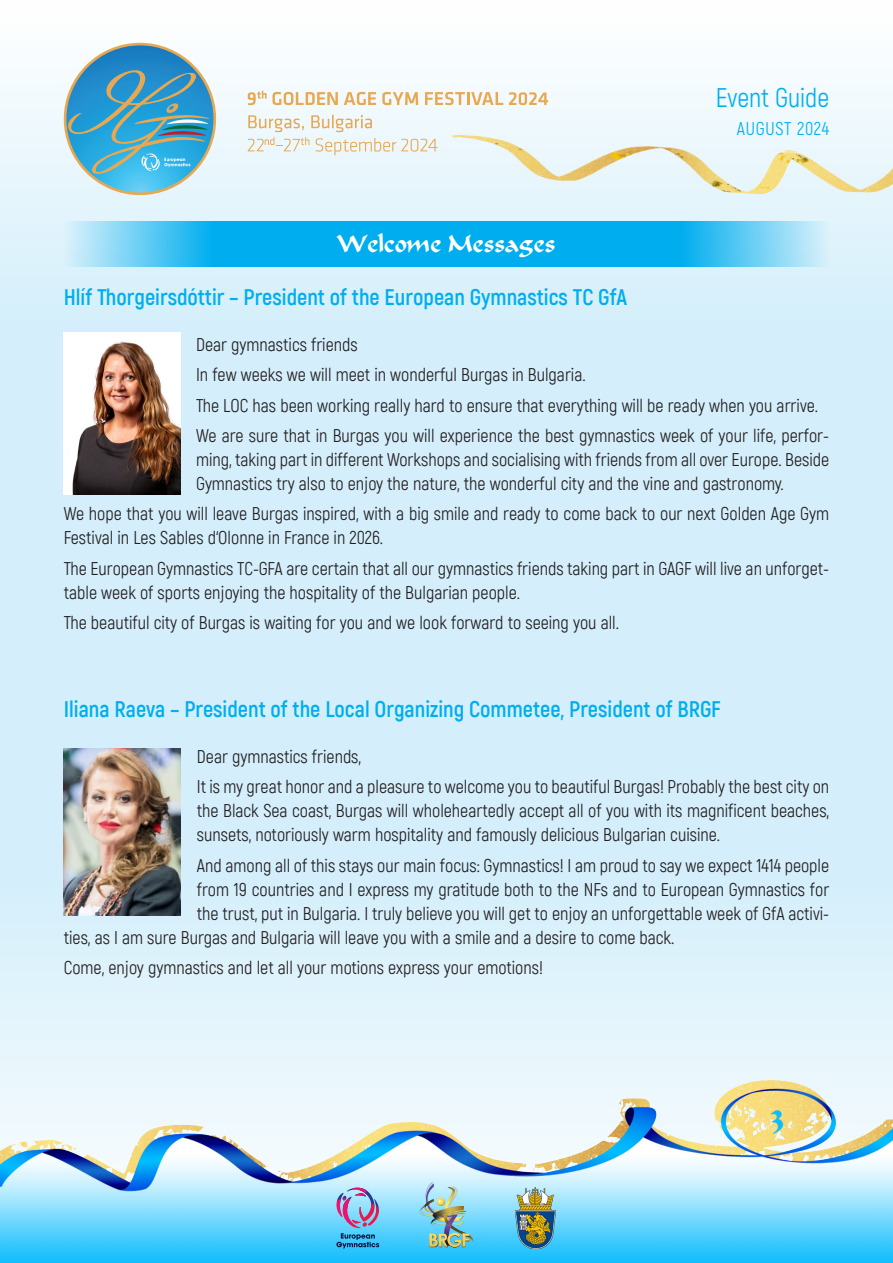
<style>
.page{position:relative;width:893px;height:1263px;background:#fff}
.page>*{position:absolute;margin:0;border:0;box-sizing:border-box;transform-origin:0 0}
.t1{font:26.25px "Akrobat";color:#00aeef}
.ZAGL{font:24px "Calligrapher";color:#fff}
.text{font:700 22.5px "Akrobat";color:#00aeef}
.text-2{font:18px/24px "Akrobat";color:#231f20;text-align:justify}
.t2{font:18px "Akrobat";letter-spacing:.04em;color:#00aeef}
</style>
<div class="page">
<div style="left:0;top:580px;width:893px;height:683px;background:#d4effb"></div>
<div style="left:0;top:0;width:893px;height:580px;background:linear-gradient(to bottom,#f7fcfe,#c9ebfa)"></div>
<img style="left:0;top:1038px;width:893px;height:225px">
<svg style="left:248px;top:91px;width:90px;height:14px"></svg>
<svg style="left:344px;top:92px;width:32px;height:13px"></svg>
<svg style="left:382px;top:92px;width:36px;height:13px"></svg>
<svg style="left:425px;top:92px;width:78px;height:13px"></svg>
<svg style="left:509px;top:92px;width:39px;height:13px"></svg>
<svg style="left:248px;top:115px;width:189px;height:40px"></svg>
<svg style="left:64px;top:43px;width:152px;height:152px;background:#6fb2cb"></svg>
<img style="left:450px;top:132px;width:443px;height:70px">
<img style="left:515px;top:1188px;width:40px;height:60px">
<svg style="left:334px;top:1186px;width:47px;height:62px;background:#7fa9d4"></svg>
<img style="left:420px;top:1181px;width:54px;height:66px">
<img style="left:64px;top:333px;width:117px;height:162px">
<svg style="left:64px;top:221px;width:382px;height:46px;background:#2bbbf1"></svg>
<svg style="left:446px;top:221px;width:383px;height:46px;background:#2abaf1"></svg>
<img style="left:64px;top:749px;width:117px;height:166px">
<svg style="left:771px;top:1110px;width:12px;height:24px"></svg>
<p class="ZAGL" style="left:338px;top:230px;width:219px">Welcome Messages</p>
<h1 class="t1" style="left:716px;top:82px;width:115px">Event Guide</h1>
<p class="t2" style="left:737px;top:118px;width:94px">AUGUST 2024</p>
<p class="text" style="left:64px;top:283px;width:565px">Hlíf Thorgeirsdóttir – President of the European Gymnastics TC GfA</p>
<p class="text-2" style="left:196px;top:333px;width:163px">Dear gymnastics friends</p>
<p class="text-2" style="left:196px;top:363px;width:390px">In few weeks we will meet in wonderful Burgas in Bulgaria.</p>
<p class="text-2" style="left:196px;top:393px;width:622px">The LOC has been working really hard to ensure that everything will be ready when you arrive.</p>
<p class="text-2" style="left:196px;top:424px;width:635px">We are sure that in Burgas you will experience the best gymnastics week of your life, perfor&shy;ming, taking part in different Workshops and socialising with friends from all over Europe. Beside Gymnastics try also to enjoy the nature, the wonderful city and the vine and gastronomy.</p>
<p class="text-2" style="left:64px;top:502px;width:767px">We hope that you will leave Burgas inspired, with a big smile and ready to come back to our next Golden Age Gym<br>Festival in Les Sables d‘Olonne in France in 2026.</p>
<p class="text-2" style="left:64px;top:556px;width:767px">The European Gymnastics TC-GFA are certain that all our gymnastics friends taking part in GAGF will live an unforget&shy;table week of sports enjoying the hospitality of the Bulgarian people.</p>
<p class="text-2" style="left:64px;top:611px;width:555px">The beautiful city of Burgas is waiting for you and we look forward to seeing you all.</p>
<p class="text" style="left:64px;top:695px;width:658px">Iliana Raeva – President of the Local Organizing Commetee, President of BRGF</p>
<p class="text-2" style="left:197px;top:745px;width:166px">Dear gymnastics friends,</p>
<p class="text-2" style="left:197px;top:775px;width:634px">It is my great honor and a pleasure to welcome you to beautiful Burgas! Probably the best city on the Black Sea coast, Burgas will wholeheartedly accept all of you with its magnificent beaches, sunsets, notoriously warm hospitality and famously delicious Bulgarian cuisine.</p>
<p class="text-2" style="left:197px;top:853px;width:634px">And among all of this stays our main focus: Gymnastics! I am proud to say we expect 1414 people</p>
<p class="text-2" style="left:197px;top:877px;width:634px">from 19 countries and I express my gratitude both to the NFs and to European Gymnastics for</p>
<p class="text-2" style="left:197px;top:901px;width:634px">the trust, put in Bulgaria. I truly believe you will get to enjoy an unforgettable week of GfA activi-</p>
<p class="text-2" style="left:64px;top:925px;width:611px">ties, as I am sure Burgas and Bulgaria will leave you with a smile and a desire to come back.</p>
<p class="text-2" style="left:64px;top:956px;width:481px">Come, enjoy gymnastics and let all your motions express your emotions!</p>
</div>
